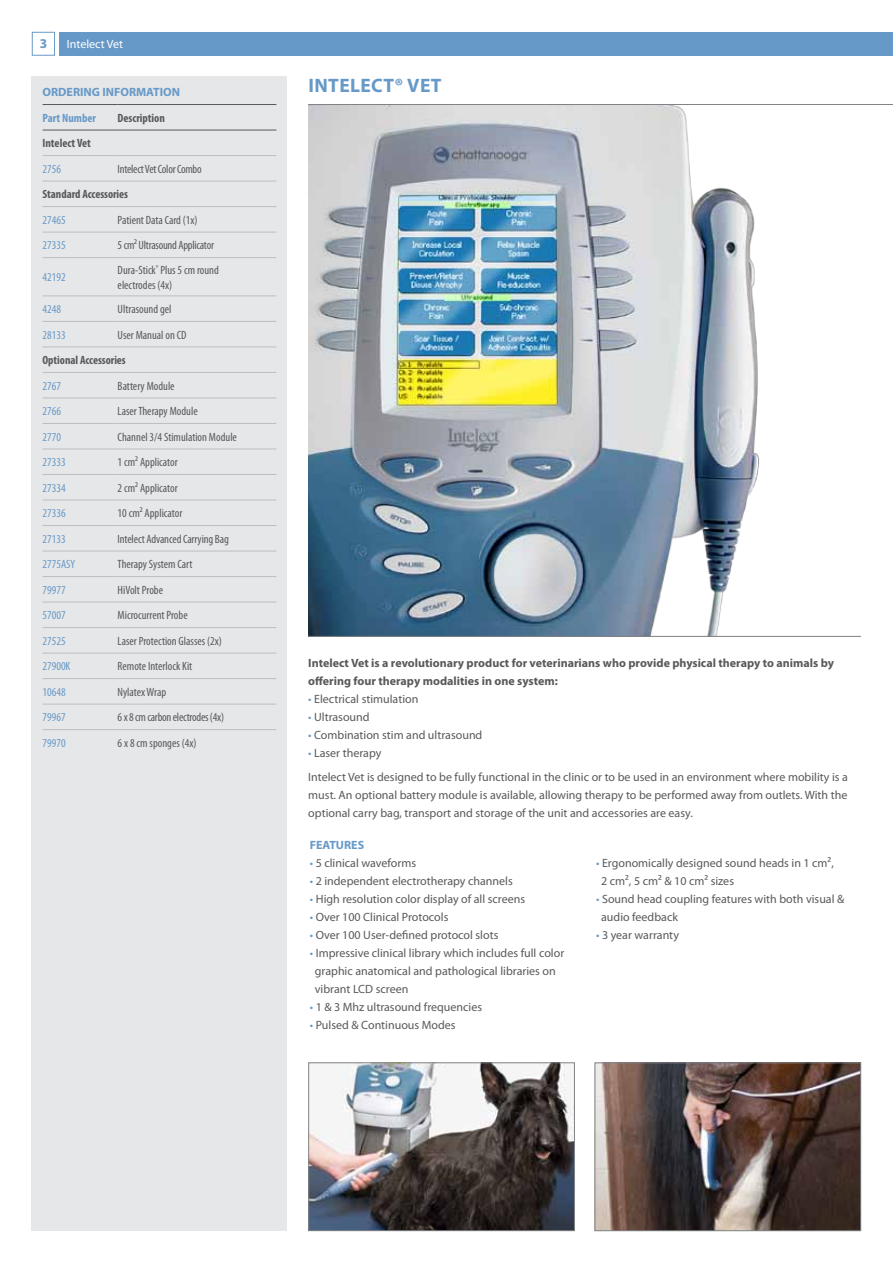
<style>
.page{position:relative;width:893px;height:1263px;background:#fff}
.page>*{position:absolute;margin:0;border:0;box-sizing:border-box;transform-origin:0 0}
.t1{font:700 19.5px "Myriad Pro";color:#6799c8}
.t2{font:700 13.5px "Myriad Pro";color:#6799c8}
.t3{font:12px/18px "Myriad Pro";color:#58595b}
.t4{font:condensed 12px/15px "Myriad Pro";color:#58595b}
.t5{font:700 12px/18px "Myriad Pro";color:#58595b}
.t6{font:condensed 12px "Myriad Pro";color:#6799c8}
.t7{font:condensed 12px "Myriad Pro";letter-spacing:-.02em;color:#58595b}
.t8{font:700 condensed 12px "Myriad Pro";letter-spacing:-.005em;color:#58595b}
.t9{font:700 12px "Myriad Pro";color:#6799c8}
.t10{font:12px "Myriad Pro";color:#fff}
.t11{font:700 condensed 12px "Myriad Pro";color:#6799c8}
.s1{color:#6799c8}
</style>
<div class="page">
<img style="left:308px;top:105px;width:477px;height:531px">
<div style="left:59px;top:32px;width:834px;height:24px;background:#6799c8"></div>
<div style="left:32px;top:32px;width:23px;height:24px;border:1px solid #6799c8"></div>
<div style="left:32px;top:77px;width:255px;height:1154px;background:#e6e7e8"></div>
<svg style="left:43px;top:180px;width:233px;height:524px"></svg>
<svg style="left:43px;top:129px;width:233px;height:1px"></svg>
<hr style="left:43px;top:372px;width:75px;height:1px;background:#bcbec0">
<hr style="left:118px;top:372px;width:158px;height:1px;background:#bcbec0">
<hr style="left:43px;top:398px;width:75px;height:1px;background:#bcbec0">
<hr style="left:118px;top:398px;width:158px;height:1px;background:#bcbec0">
<hr style="left:43px;top:423px;width:75px;height:1px;background:#bcbec0">
<hr style="left:118px;top:423px;width:158px;height:1px;background:#bcbec0">
<hr style="left:43px;top:449px;width:75px;height:1px;background:#bcbec0">
<hr style="left:43px;top:474px;width:75px;height:1px;background:#bcbec0">
<hr style="left:43px;top:500px;width:75px;height:1px;background:#bcbec0">
<hr style="left:43px;top:525px;width:75px;height:1px;background:#bcbec0">
<hr style="left:43px;top:551px;width:75px;height:1px;background:#bcbec0">
<hr style="left:43px;top:576px;width:75px;height:1px;background:#bcbec0">
<hr style="left:118px;top:576px;width:158px;height:1px;background:#bcbec0">
<hr style="left:43px;top:602px;width:75px;height:1px;background:#bcbec0">
<hr style="left:118px;top:602px;width:158px;height:1px;background:#bcbec0">
<hr style="left:118px;top:449px;width:158px;height:1px;background:#bcbec0">
<hr style="left:118px;top:474px;width:158px;height:1px;background:#bcbec0">
<hr style="left:118px;top:500px;width:158px;height:1px;background:#bcbec0">
<hr style="left:118px;top:525px;width:158px;height:1px;background:#bcbec0">
<hr style="left:118px;top:551px;width:158px;height:1px;background:#bcbec0">
<hr style="left:43px;top:678px;width:75px;height:1px;background:#bcbec0">
<hr style="left:118px;top:678px;width:158px;height:1px;background:#bcbec0">
<hr style="left:43px;top:704px;width:75px;height:1px;background:#bcbec0">
<hr style="left:118px;top:704px;width:158px;height:1px;background:#bcbec0">
<hr style="left:43px;top:729px;width:75px;height:1px;background:#bcbec0">
<hr style="left:118px;top:729px;width:158px;height:1px;background:#bcbec0">
<hr style="left:43px;top:104px;width:75px;height:1px;background:#58595b">
<hr style="left:118px;top:104px;width:158px;height:1px;background:#58595b">
<hr style="left:43px;top:653px;width:75px;height:1px;background:#bcbec0">
<hr style="left:118px;top:653px;width:158px;height:1px;background:#bcbec0">
<hr style="left:43px;top:627px;width:75px;height:1px;background:#bcbec0">
<hr style="left:118px;top:627px;width:158px;height:1px;background:#bcbec0">
<hr style="left:43px;top:130px;width:75px;height:1px;background:#58595b">
<hr style="left:118px;top:130px;width:158px;height:1px;background:#58595b">
<hr style="left:43px;top:155px;width:75px;height:1px;background:#bcbec0">
<hr style="left:118px;top:155px;width:158px;height:1px;background:#bcbec0">
<hr style="left:43px;top:181px;width:75px;height:1px;background:#bcbec0">
<hr style="left:118px;top:181px;width:158px;height:1px;background:#bcbec0">
<hr style="left:43px;top:206px;width:75px;height:1px;background:#bcbec0">
<hr style="left:118px;top:206px;width:158px;height:1px;background:#bcbec0">
<hr style="left:43px;top:232px;width:75px;height:1px;background:#bcbec0">
<hr style="left:118px;top:232px;width:158px;height:1px;background:#bcbec0">
<hr style="left:43px;top:257px;width:75px;height:1px;background:#bcbec0">
<hr style="left:118px;top:257px;width:158px;height:1px;background:#bcbec0">
<hr style="left:43px;top:295px;width:75px;height:1px;background:#bcbec0">
<hr style="left:118px;top:295px;width:158px;height:1px;background:#bcbec0">
<hr style="left:43px;top:321px;width:75px;height:1px;background:#bcbec0">
<hr style="left:118px;top:321px;width:158px;height:1px;background:#bcbec0">
<hr style="left:43px;top:347px;width:75px;height:1px;background:#bcbec0">
<hr style="left:118px;top:347px;width:158px;height:1px;background:#bcbec0">
<hr style="left:308px;top:104px;width:585px;height:1px;background:#808285">
<img style="left:310px;top:1064px;width:263px;height:165px">
<div style="left:308px;top:1062px;width:267px;height:169px;border:1px solid #808285"></div>
<img style="left:597px;top:1064px;width:262px;height:165px">
<div style="left:595px;top:1062px;width:266px;height:169px;border:1px solid #808285"></div>
<hr style="left:308px;top:636px;width:553px;height:1px;background:#808285">
<p class="t2" style="left:40px;top:35px;width:9px">3</p>
<p class="t10" style="left:67px;top:37px;width:58px">Intelect Vet</p>
<p class="t9" style="left:43px;top:84px;width:139px">ORDERING INFORMATION</p>
<p class="t11" style="left:43px;top:110px;width:55px">Part Number</p>
<p class="t8" style="left:118px;top:110px;width:49px">Description</p>
<p class="t8" style="left:43px;top:136px;width:50px">Intelect Vet</p>
<p class="t6" style="left:43px;top:162px;width:20px">2756</p>
<p class="t7" style="left:118px;top:162px;width:86px">Intelect Vet Color Combo</p>
<p class="t8" style="left:43px;top:187px;width:87px">Standard Accessories</p>
<p class="t6" style="left:43px;top:213px;width:25px">27465</p>
<p class="t4" style="left:118px;top:212px;width:81px">Patient Data Card (1x)</p>
<p class="t6" style="left:43px;top:238px;width:25px">27335</p>
<p class="t7" style="left:118px;top:238px;width:98px">5 cm² Ultrasound Applicator</p>
<p class="t6" style="left:43px;top:270px;width:25px">42192</p>
<p class="t4" style="left:118px;top:262px;width:103px">Dura-Stick<sup>®</sup> Plus 5 cm round electrodes (4x)</p>
<p class="t6" style="left:43px;top:302px;width:20px">4248</p>
<p class="t4" style="left:118px;top:301px;width:55px">Ultrasound gel</p>
<p class="t6" style="left:43px;top:327px;width:25px">28133</p>
<p class="t4" style="left:118px;top:327px;width:70px">User Manual on CD</p>
<p class="t8" style="left:43px;top:353px;width:85px">Optional Accessories</p>
<p class="t6" style="left:43px;top:378px;width:20px">2767</p>
<p class="t4" style="left:118px;top:378px;width:59px">Battery Module</p>
<p class="t6" style="left:43px;top:404px;width:20px">2766</p>
<p class="t4" style="left:118px;top:404px;width:82px">Laser Therapy Module</p>
<p class="t6" style="left:43px;top:429px;width:20px">2770</p>
<p class="t4" style="left:118px;top:429px;width:121px">Channel 3/4 Stimulation Module</p>
<p class="t6" style="left:43px;top:455px;width:25px">27333</p>
<p class="t4" style="left:118px;top:455px;width:62px">1 cm² Applicator</p>
<p class="t6" style="left:43px;top:480px;width:25px">27334</p>
<p class="t4" style="left:118px;top:480px;width:62px">2 cm² Applicator</p>
<p class="t6" style="left:43px;top:506px;width:25px">27336</p>
<p class="t4" style="left:118px;top:506px;width:66px">10 cm² Applicator</p>
<p class="t6" style="left:43px;top:531px;width:25px">27133</p>
<p class="t4" style="left:118px;top:531px;width:113px">Intelect Advanced Carrying Bag</p>
<p class="t6" style="left:43px;top:557px;width:34px">2775ASY</p>
<p class="t4" style="left:118px;top:557px;width:76px">Therapy System Cart</p>
<p class="t6" style="left:43px;top:583px;width:25px">79977</p>
<p class="t4" style="left:118px;top:582px;width:47px">HiVolt Probe</p>
<p class="t6" style="left:43px;top:608px;width:25px">57007</p>
<p class="t4" style="left:118px;top:608px;width:72px">Microcurrent Probe</p>
<p class="t6" style="left:43px;top:634px;width:25px">27525</p>
<p class="t4" style="left:118px;top:633px;width:106px">Laser Protection Glasses (2x)</p>
<p class="t6" style="left:43px;top:659px;width:29px">27900K</p>
<p class="t4" style="left:118px;top:659px;width:76px">Remote Interlock Kit</p>
<p class="t6" style="left:43px;top:685px;width:25px">10648</p>
<p class="t4" style="left:118px;top:684px;width:50px">Nylatex Wrap</p>
<p class="t6" style="left:43px;top:710px;width:25px">79967</p>
<p class="t7" style="left:118px;top:710px;width:108px">6 x 8 cm carbon electrodes (4x)</p>
<p class="t6" style="left:43px;top:736px;width:25px">79970</p>
<p class="t4" style="left:118px;top:735px;width:80px">6 x 8 cm sponges (4x)</p>
<h1 class="t1" style="left:308px;top:72px;width:19px">Intelect</h1>
<h1 class="t1" style="left:394px;top:72px;width:26px">® vet</h1>
<p class="t5" style="left:308px;top:654px;width:527px">Intelect Vet is a revolutionary product for veterinarians who provide physical therapy to animals by offering four therapy modalities in one system:</p>
<p class="t3" style="left:308px;top:690px;width:112px"><span class="s1">•</span> Electrical stimulation</p>
<p class="t3" style="left:308px;top:708px;width:63px"><span class="s1">•</span> Ultrasound</p>
<p class="t3" style="left:308px;top:726px;width:176px"><span class="s1">•</span> Combination stim and ultrasound</p>
<p class="t3" style="left:308px;top:741px;width:541px;line-height:24px"><span class="s1">•</span> Laser therapy<br>Intelect Vet is designed to be fully functional in the clinic or to be used in an environment where mobility is a</p>
<p class="t3" style="left:308px;top:786px;width:541px">must. An optional battery module is available, allowing therapy to be performed away from outlets. With the optional carry bag, transport and storage of the unit and accessories are easy.</p>
<p class="t9" style="left:310px;top:837px;width:56px">FEATURES</p>
<p class="t3" style="left:310px;top:854px;width:108px"><span class="s1">•</span> 5 clinical waveforms</p>
<p class="t3" style="left:310px;top:872px;width:205px"><span class="s1">•</span> 2 independent electrotherapy channels</p>
<p class="t3" style="left:310px;top:890px;width:217px"><span class="s1">•</span> High resolution color display of all screens</p>
<p class="t3" style="left:310px;top:908px;width:140px"><span class="s1">•</span> Over 100 Clinical Protocols</p>
<p class="t3" style="left:310px;top:926px;width:190px"><span class="s1">•</span> Over 100 User-defined protocol slots</p>
<p class="t3" style="left:315px;top:944px;width:251px;text-indent:-5px"><span class="s1">•</span> Impressive clinical library which includes full color graphic anatomical and pathological libraries on vibrant LCD screen</p>
<p class="t3" style="left:310px;top:998px;width:174px"><span class="s1">•</span> 1 &amp; 3 Mhz ultrasound frequencies</p>
<p class="t3" style="left:310px;top:1016px;width:147px"><span class="s1">•</span> Pulsed &amp; Continuous Modes</p>
<p class="t3" style="left:601px;top:854px;width:234px;text-indent:-5px"><span class="s1">•</span> Ergonomically designed sound heads in 1 cm²,<br>2 cm², 5 cm² &amp; 10 cm² sizes</p>
<p class="t3" style="left:601px;top:890px;width:245px;text-indent:-5px"><span class="s1">•</span> Sound head coupling features with both visual &amp; audio feedback</p>
<p class="t3" style="left:596px;top:926px;width:84px"><span class="s1">•</span> 3 year warranty</p>
</div>
